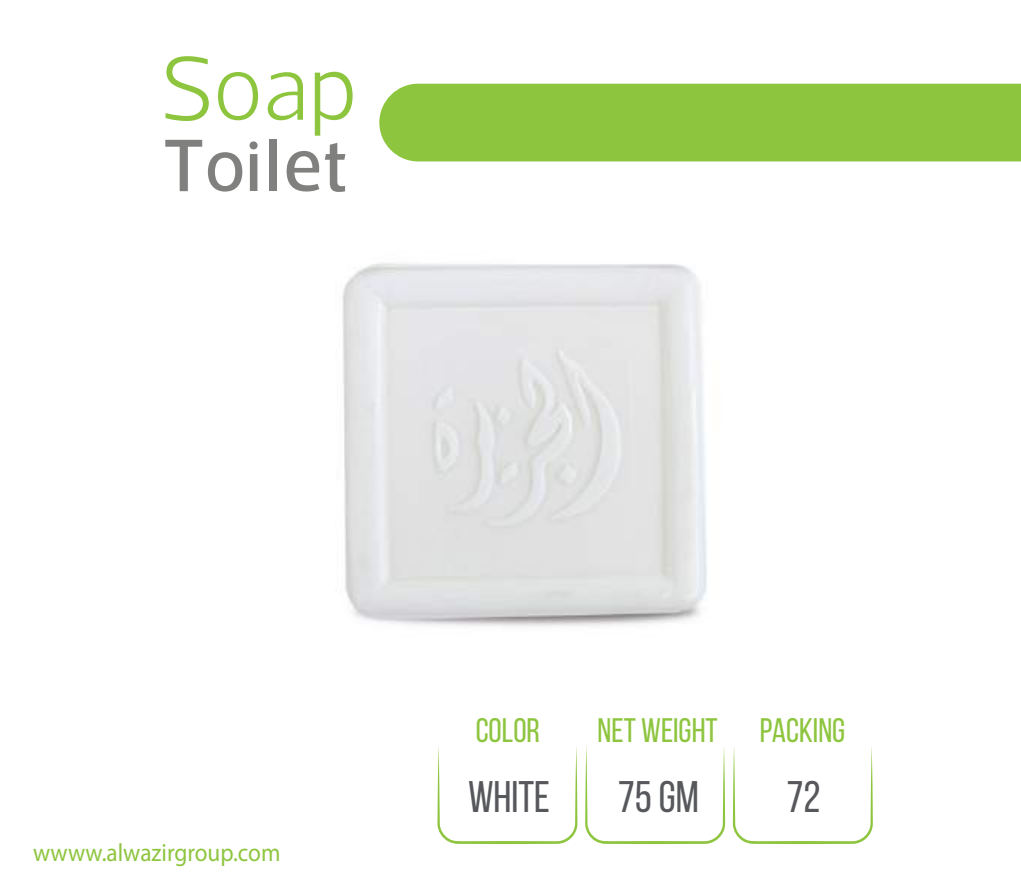
<style>
.page{position:relative;width:1021px;height:893px;background:#fff}
.page>*{position:absolute;margin:0;border:0;box-sizing:border-box;transform-origin:0 0}
.t1{font:300 137.4px "Somar";color:#8ec53f}
.t2{font:500 112.35px "Somar";color:#80807f}
.t3{font:44.25px "Bebas Neue";color:#57585b}
.t4{font:34.05px "Bebas Neue";color:#8ec53f}
.t5{font:25.05px "Myriad Pro";color:#8ec53f;scale:.93 1}
</style>
<div class="page">
<img style="left:342px;top:83px;width:677px;height:746px">
<div style="left:379px;top:84px;width:641px;height:77px;background:#8ec53f"></div>
<svg style="left:437px;top:745px;width:140px;height:99px"></svg>
<svg style="left:585px;top:745px;width:140px;height:99px"></svg>
<svg style="left:733px;top:745px;width:139px;height:99px"></svg>
<h1 class="t1" style="left:161px;top:20px;width:198px">Soap</h1>
<h2 class="t2" style="left:163px;top:105px;width:185px">Toilet</h2>
<p class="t5" style="left:33px;top:837px;width:267px">wwww.alwazirgroup.com</p>
<h3 class="t4" style="left:475px;top:712px;width:66px">COLOR</h3>
<h3 class="t4" style="left:597px;top:712px;width:122px">NET WEIGHT</h3>
<h3 class="t3" style="left:617px;top:772px;width:83px">75 GM</h3>
<h3 class="t3" style="left:786px;top:772px;width:36px">72</h3>
<h3 class="t4" style="left:759px;top:712px;width:87px">PACKING</h3>
<h3 class="t3" style="left:468px;top:772px;width:84px">WHITE</h3>
</div>
